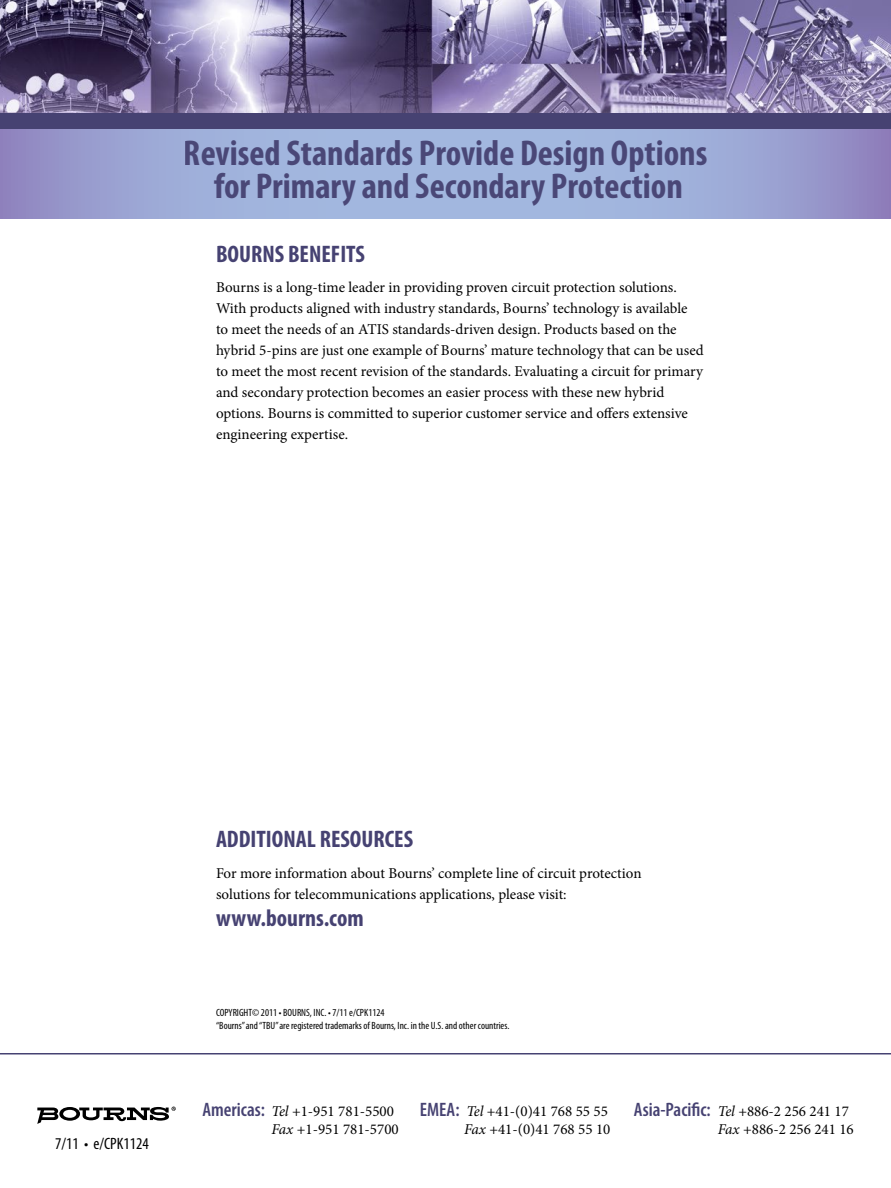
<style>
.page{position:relative;width:891px;height:1188px;background:#fff}
.page>*{position:absolute;margin:0;border:0;box-sizing:border-box;transform-origin:0 0}
.t1{font:700 condensed 36px/33px "Myriad Pro";color:#464272;text-align:center}
.t2{font:700 condensed 24px "Myriad Pro";color:#464272}
.t3{font:condensed 16.5px "Myriad Pro";color:#000}
.t4{font:15px/21px "Minion Pro";color:#000}
.t5{font:condensed 10.5px/12.6px "Myriad Pro";color:#000}
.s1{font-family:"Myriad Pro";font-weight:600;font-stretch:condensed;font-size:19.5px;color:#464272}
.s2{font-style:italic}
</style>
<div class="page">
<img style="left:0;top:0;width:891px;height:113px">
<svg style="left:37px;top:1107px;width:139px;height:17px"></svg>
<svg style="left:0;top:128px;width:891px;height:90px;background:#9ca8d5"></svg>
<div style="left:0;top:113px;width:891px;height:15px;background:#464272"></div>
<hr style="left:0;top:1053px;width:891px;height:1px;background:#464272">
<h1 class="t1" style="left:184px;top:137px;width:525px">Revised Standards Provide Design Options for Primary and Secondary Protection</h1>
<h2 class="t2" style="left:216px;top:241px;width:151px">BOURNS BENEFITS</h2>
<p class="t4" style="left:216px;top:277px;width:489px">Bourns is a long-time leader in providing proven circuit protection solutions.<br>With products aligned with industry standards, Bourns’ technology is available<br>to meet the needs of an ATIS standards-driven design. Products based on the hybrid 5-pins are just one example of Bourns’ mature technology that can be used to meet the most recent revision of the standards. Evaluating a circuit for primary and secondary protection becomes an easier process with these new hybrid options. Bourns is committed to superior customer service and offers extensive engineering expertise.</p>
<p class="t3" style="left:55px;top:1134px;width:95px">7/11 • e/CPK1124</p>
<h2 class="t2" style="left:216px;top:826px;width:199px">ADDITIONAL RESOURCES</h2>
<p class="t4" style="left:216px;top:862px;width:427px">For more information about Bourns’ complete line of circuit protection solutions for telecommunications applications, please visit:</p>
<h2 class="t2" style="left:216px;top:904px;width:149px">www.bourns.com</h2>
<p class="t5" style="left:216px;top:1006px;width:295px">COPYRIGHT© 2011 • BOURNS, INC. • 7/11 e/CPK1124<br>“Bourns” and “TBU” are registered trademarks of Bourns, Inc. in the U.S. and other countries.</p>
<p class="t4" style="left:272px;top:1102px;width:129px;line-height:18px;text-indent:-69px"><span class="s1">Americas:</span> <span class="s2">Tel</span> +1-951 781-5500<br><span class="s2">Fax</span> +1-951 781-5700</p>
<p class="t4" style="left:420px;top:1102px;width:192px;line-height:18px;text-align:right"><span class="s1">EMEA:</span> <span class="s2">Tel</span> +41-(0)41 768 55 55<br><span class="s2">Fax</span> +41-(0)41 768 55 10</p>
<p class="t4" style="left:718px;top:1102px;width:137px;line-height:18px;text-indent:-84px"><span class="s1">Asia-Pacific:</span> <span class="s2">Tel</span> +886-2 256 241 17<br><span class="s2">Fax</span> +886-2 256 241 16</p>
</div>
